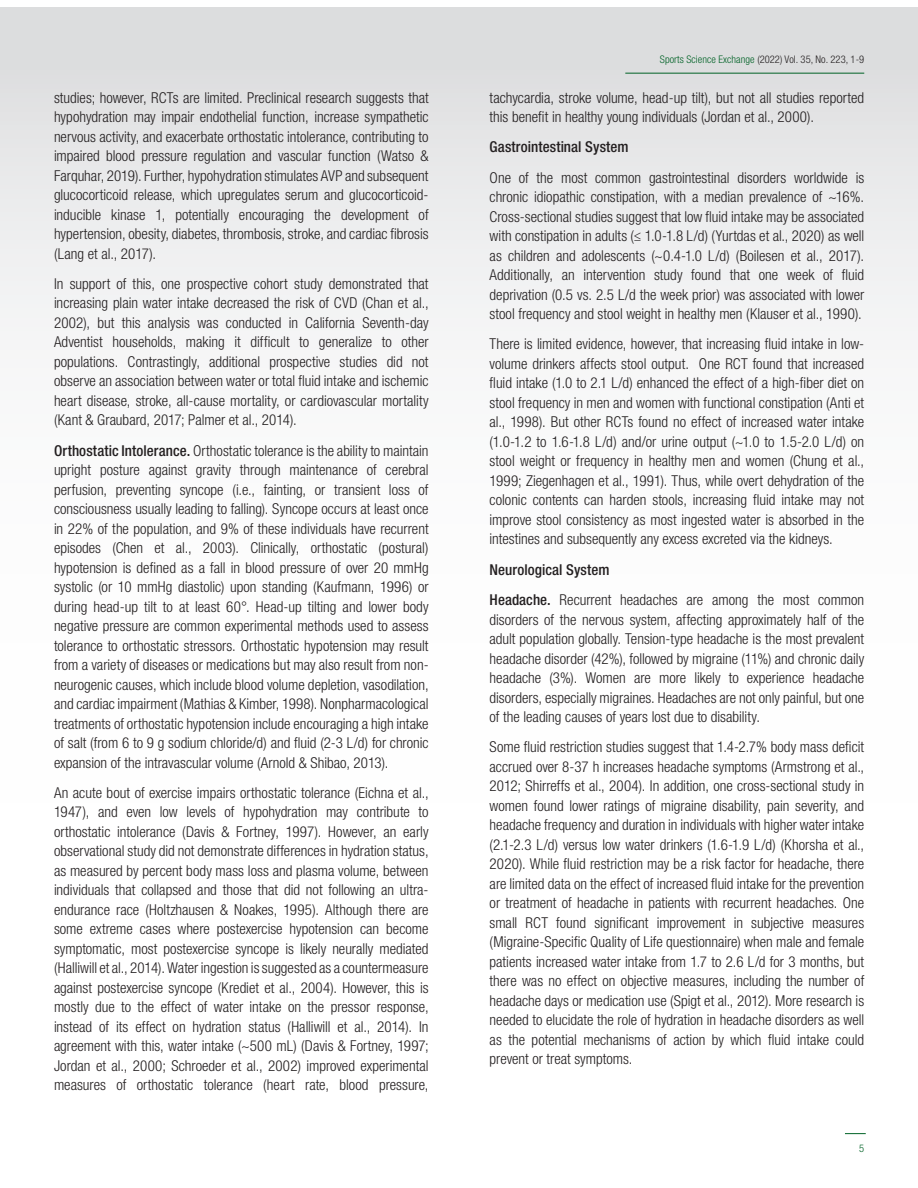
<style>
.page{position:relative;width:918px;height:1188px;background:#fff}
.page>*{position:absolute;margin:0;border:0;box-sizing:border-box;transform-origin:0 0}
.REFERENCES{font:300 condensed 15px/19.5px "Helvetica Neue LT Std";color:#231f20;text-align:justify}
.REFERENCES-2{font:500 condensed 15px "Helvetica Neue LT Std";letter-spacing:.005em;color:#231f20}
.t1{font:300 condensed 10.5px "Helvetica Neue LT Std";letter-spacing:.005em;color:#231f20}
.t2{font:300 condensed 10.5px "Helvetica Neue LT Std";color:#016226}
.s1{font-weight:500}
.s2{color:#016226}
</style>
<div class="page">
<div style="left:0;top:8px;width:918px;height:1180px;background:linear-gradient(to bottom,#e7e8e9,#fff)"></div>
<hr style="left:625px;top:73px;width:239px;height:1px;background:#016226">
<svg style="left:845px;top:1133px;width:21px;height:1px"></svg>
<p class="REFERENCES" style="left:54px;top:87px;width:376px">studies; however, RCTs are limited. Preclinical research suggests that hypohydration may impair endothelial function, increase sympathetic nervous activity, and exacerbate orthostatic intolerance, contributing to impaired blood pressure regulation and vascular function (Watso &amp; Farquhar, 2019). Further, hypohydration stimulates AVP and subsequent glucocorticoid release, which upregulates serum and glucocorticoid&shy;inducible kinase 1, potentially encouraging the development of hypertension, obesity, diabetes, thrombosis, stroke, and cardiac fibrosis (Lang et al., 2017).</p>
<p class="REFERENCES" style="left:54px;top:274px;width:376px">In support of this, one prospective cohort study demonstrated that increasing plain water intake decreased the risk of CVD (Chan et al., 2002), but this analysis was conducted in California Seventh-day Adventist households, making it difficult to generalize to other populations. Contrastingly, additional prospective studies did not observe an association between water or total fluid intake and ischemic heart disease, stroke, all-cause mortality, or cardiovascular mortality (Kant &amp; Graubard, 2017; Palmer et al., 2014).</p>
<p class="REFERENCES" style="left:54px;top:440px;width:376px"><span class="s1">Orthostatic Intolerance.</span> Orthostatic tolerance is the ability to maintain upright posture against gravity through maintenance of cerebral perfusion, preventing syncope (i.e., fainting, or transient loss of consciousness usually leading to falling). Syncope occurs at least once in 22% of the population, and 9% of these individuals have recurrent episodes (Chen et al., 2003). Clinically, orthostatic (postural) hypotension is defined as a fall in blood pressure of over 20 mmHg systolic (or 10 mmHg diastolic) upon standing (Kaufmann, 1996) or during head-up tilt to at least 60°. Head-up tilting and lower body negative pressure are common experimental methods used to assess tolerance to orthostatic stressors. Orthostatic hypotension may result from a variety of diseases or medications but may also result from non&shy;neurogenic causes, which include blood volume depletion, vasodilation, and cardiac impairment (Mathias &amp; Kimber, 1998). Nonpharmacological treatments of orthostatic hypotension include encouraging a high intake of salt (from 6 to 9 g sodium chloride/d) and fluid (2-3 L/d) for chronic expansion of the intravascular volume (Arnold &amp; Shibao, 2013).</p>
<p class="REFERENCES" style="left:54px;top:783px;width:376px">An acute bout of exercise impairs orthostatic tolerance (Eichna et al., 1947), and even low levels of hypohydration may contribute to orthostatic intolerance (Davis &amp; Fortney, 1997). However, an early observational study did not demonstrate differences in hydration status, as measured by percent body mass loss and plasma volume, between individuals that collapsed and those that did not following an ultra&shy;endurance race (Holtzhausen &amp; Noakes, 1995). Although there are some extreme cases where postexercise hypotension can become symptomatic, most postexercise syncope is likely neurally mediated (Halliwill et al., 2014). Water ingestion is suggested as a countermeasure against postexercise syncope (Krediet et al., 2004). However, this is mostly due to the effect of water intake on the pressor response, instead of its effect on hydration status (Halliwill et al., 2014). In agreement with this, water intake (~500 mL) (Davis &amp; Fortney, 1997; Jordan et al., 2000; Schroeder et al., 2002) improved experimental measures of orthostatic tolerance (heart rate, blood pressure,</p>
<p class="t1" style="left:660px;top:53px;width:206px"><span class="s2">Sports Science Exchange</span> (2022) Vol. 35, No. 223, 1-9</p>
<p class="REFERENCES" style="left:490px;top:87px;width:376px">tachycardia, stroke volume, head-up tilt), but not all studies reported this benefit in healthy young individuals (Jordan et al., 2000).</p>
<p class="REFERENCES-2" style="left:490px;top:138px;width:140px">Gastrointestinal System</p>
<p class="REFERENCES" style="left:490px;top:167px;width:376px">One of the most common gastrointestinal disorders worldwide is chronic idiopathic constipation, with a median prevalence of ~16%.<br>Cross-sectional studies suggest that low fluid intake may be associated with constipation in adults (≤ 1.0-1.8 L/d) (Yurtdas et al., 2020) as well as children and adolescents (~0.4-1.0 L/d) (Boilesen et al., 2017).<br>Additionally, an intervention study found that one week of fluid deprivation (0.5 vs. 2.5 L/d the week prior) was associated with lower stool frequency and stool weight in healthy men (Klauser et al., 1990).</p>
<p class="REFERENCES" style="left:490px;top:334px;width:376px">There is limited evidence, however, that increasing fluid intake in low&shy;volume drinkers affects stool output. One RCT found that increased fluid intake (1.0 to 2.1 L/d) enhanced the effect of a high-fiber diet on stool frequency in men and women with functional constipation (Anti et al., 1998). But other RCTs found no effect of increased water intake (1.0-1.2 to 1.6-1.8 L/d) and/or urine output (~1.0 to 1.5-2.0 L/d) on stool weight or frequency in healthy men and women (Chung et al., 1999; Ziegenhagen et al., 1991). Thus, while overt dehydration of the colonic contents can harden stools, increasing fluid intake may not improve stool consistency as most ingested water is absorbed in the intestines and subsequently any excess excreted via the kidneys.</p>
<p class="REFERENCES-2" style="left:490px;top:560px;width:121px">Neurological System</p>
<p class="REFERENCES" style="left:490px;top:590px;width:376px"><span class="s1">Headache.</span> Recurrent headaches are among the most common disorders of the nervous system, affecting approximately half of the adult population globally. Tension-type headache is the most prevalent headache disorder (42%), followed by migraine (11%) and chronic daily headache (3%). Women are more likely to experience headache disorders, especially migraines. Headaches are not only painful, but one of the leading causes of years lost due to disability.</p>
<p class="REFERENCES" style="left:490px;top:737px;width:376px">Some fluid restriction studies suggest that 1.4-2.7% body mass deficit accrued over 8-37 h increases headache symptoms (Armstrong et al., 2012; Shirreffs et al., 2004). In addition, one cross-sectional study in women found lower ratings of migraine disability, pain severity, and headache frequency and duration in individuals with higher water intake (2.1-2.3 L/d) versus low water drinkers (1.6-1.9 L/d) (Khorsha et al., 2020). While fluid restriction may be a risk factor for headache, there are limited data on the effect of increased fluid intake for the prevention or treatment of headache in patients with recurrent headaches. One small RCT found significant improvement in subjective measures (Migraine-Specific Quality of Life questionnaire) when male and female patients increased water intake from 1.7 to 2.6 L/d for 3 months, but there was no effect on objective measures, including the number of headache days or medication use (Spigt et al., 2012). More research is needed to elucidate the role of hydration in headache disorders as well as the potential mechanisms of action by which fluid intake could prevent or treat symptoms.</p>
<p class="t2" style="left:859px;top:1142px;width:7px">5</p>
</div>
